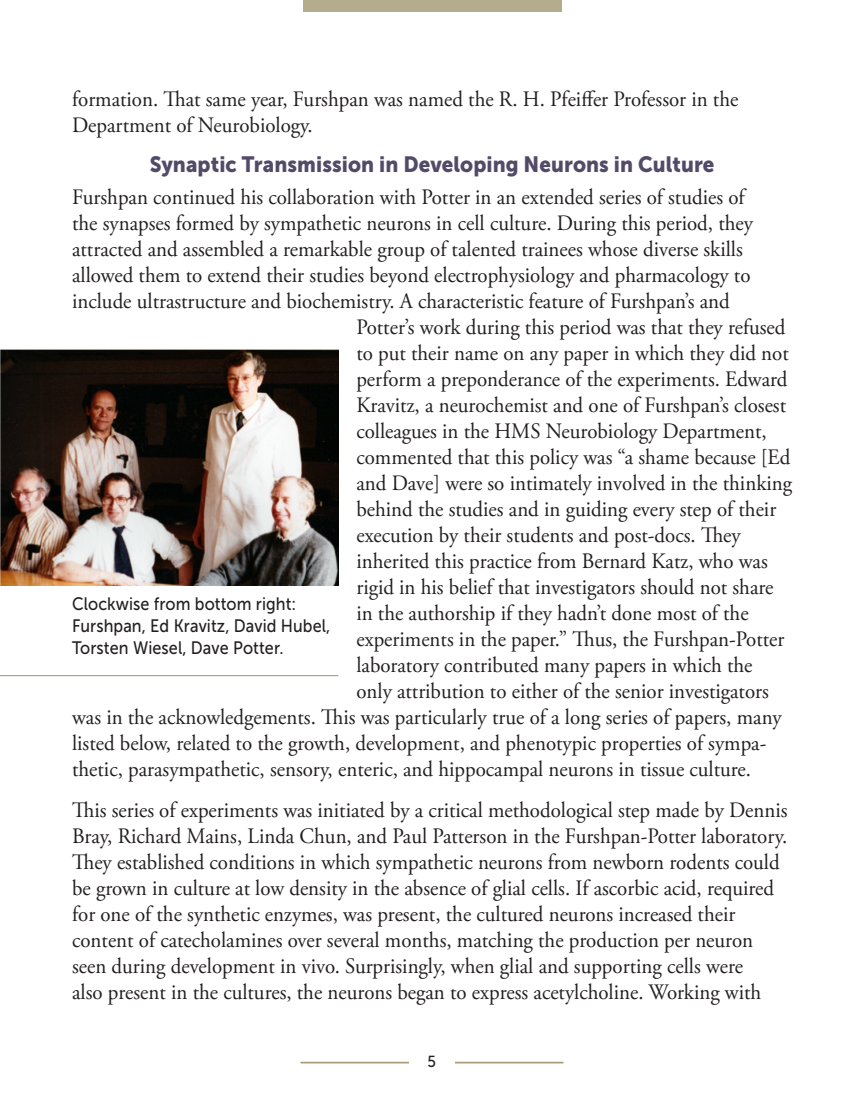
<style>
.page{position:relative;width:864px;height:1098px;background:#fff}
.page>*{position:absolute;margin:0;border:0;box-sizing:border-box;transform-origin:0 0}
.Text_Pgs-Body_Copy{font:22px/26px "Adobe Garamond Pro";color:#231f20;scale:.95 1}
.Text_Pgs-Subhead_Lev{font:22px "Museo Sans 900";letter-spacing:.005em;color:#534a68;scale:.93 1}
.Text_Pgs-Left_Side_C{font:18px/22px "Museo Sans 500";letter-spacing:.005em;color:#231f20;scale:.9 1}
.t1{font:16px "Museo Sans 500";color:#231f20;scale:.95 1}
</style>
<div class="page">
<hr style="left:301px;top:1062px;width:262px;height:1px;background:#9e936a">
<hr style="left:301px;top:1063px;width:262px;height:1px;background:#9e936a">
<div style="left:409px;top:1055px;width:45px;height:27px;background:#fff"></div>
<div style="left:303px;top:0;width:258px;height:12px;background:#b5ac8e"></div>
<hr style="left:0;top:675px;width:338px;height:1px;background:#9e936a">
<img style="left:0;top:349px;width:338px;height:237px">
<p class="Text_Pgs-Body_Copy" style="left:72px;top:87px;width:703px">formation. That same year, Furshpan was named the R. H. Pfeiffer Professor in the<br>Department of Neurobiology.</p>
<p class="Text_Pgs-Subhead_Lev" style="left:150px;top:152px;width:609px">Synaptic Transmission in Developing Neurons in Culture</p>
<p class="Text_Pgs-Body_Copy" style="left:72px;top:185px;width:709px">Furshpan continued his collaboration with Potter in an extended series of studies of</p>
<p class="Text_Pgs-Body_Copy" style="left:72px;top:211px;width:718px">the synapses formed by sympathetic neurons in cell culture. During this period, they</p>
<p class="Text_Pgs-Body_Copy" style="left:72px;top:237px;width:707px">attracted and assembled a remarkable group of talented trainees whose diverse skills</p>
<p class="Text_Pgs-Body_Copy" style="left:72px;top:263px;width:716px">allowed them to extend their studies beyond electrophysiology and pharmacology to</p>
<p class="Text_Pgs-Body_Copy" style="left:72px;top:289px;width:694px">include ultrastructure and biochemistry. A characteristic feature of Furshpan’s and</p>
<p class="Text_Pgs-Body_Copy" style="left:356px;top:315px;width:453px">Potter’s work during this period was that they refused</p>
<p class="Text_Pgs-Body_Copy" style="left:356px;top:341px;width:457px">to put their name on any paper in which they did not</p>
<p class="Text_Pgs-Body_Copy" style="left:356px;top:367px;width:455px">perform a preponderance of the experiments. Edward</p>
<p class="Text_Pgs-Body_Copy" style="left:356px;top:393px;width:454px">Kravitz, a neurochemist and one of Furshpan’s closest</p>
<p class="Text_Pgs-Body_Copy" style="left:356px;top:419px;width:434px">colleagues in the HMS Neurobiology Department,</p>
<p class="Text_Pgs-Body_Copy" style="left:356px;top:445px;width:458px">commented that this policy was “a shame because [Ed</p>
<p class="Text_Pgs-Body_Copy" style="left:356px;top:471px;width:460px">and Dave] were so intimately involved in the thinking</p>
<p class="Text_Pgs-Body_Copy" style="left:356px;top:497px;width:443px">behind the studies and in guiding every step of their</p>
<p class="Text_Pgs-Body_Copy" style="left:356px;top:523px;width:406px">execution by their students and post-docs. They</p>
<p class="Text_Pgs-Body_Copy" style="left:356px;top:549px;width:435px">inherited this practice from Bernard Katz, who was</p>
<p class="Text_Pgs-Body_Copy" style="left:356px;top:575px;width:441px">rigid in his belief that investigators should not share</p>
<p class="Text_Pgs-Body_Copy" style="left:356px;top:601px;width:414px">in the authorship if they hadn’t done most of the</p>
<p class="Text_Pgs-Body_Copy" style="left:356px;top:627px;width:452px">experiments in the paper.” Thus, the Furshpan-Potter</p>
<p class="Text_Pgs-Body_Copy" style="left:356px;top:653px;width:419px">laboratory contributed many papers in which the</p>
<p class="Text_Pgs-Body_Copy" style="left:356px;top:679px;width:436px">only attribution to either of the senior investigators</p>
<p class="Text_Pgs-Body_Copy" style="left:72px;top:705px;width:749px">was in the acknowledgements. This was particularly true of a long series of papers, many</p>
<p class="Text_Pgs-Body_Copy" style="left:72px;top:731px;width:732px">listed below, related to the growth, development, and phenotypic properties of sympa-</p>
<p class="Text_Pgs-Body_Copy" style="left:72px;top:757px;width:716px">thetic, parasympathetic, sensory, enteric, and hippocampal neurons in tissue culture.</p>
<p class="Text_Pgs-Body_Copy" style="left:72px;top:797px;width:755px">This series of experiments was initiated by a critical methodological step made by Dennis Bray, Richard Mains, Linda Chun, and Paul Patterson in the Furshpan-Potter laboratory.<br>They established conditions in which sympathetic neurons from newborn rodents could be grown in culture at low density in the absence of glial cells. If ascorbic acid, required for one of the synthetic enzymes, was present, the cultured neurons increased their content of catecholamines over several months, matching the production per neuron seen during development in vivo. Surprisingly, when glial and supporting cells were<br>also present in the cultures, the neurons began to express acetylcholine. Working with</p>
<p class="Text_Pgs-Left_Side_C" style="left:72px;top:593px;width:289px">Clockwise from bottom right:<br>Furshpan, Ed Kravitz, David Hubel,<br>Torsten Wiesel, Dave Potter.</p>
<p class="t1" style="left:427px;top:1052px;width:11px">5</p>
</div>
